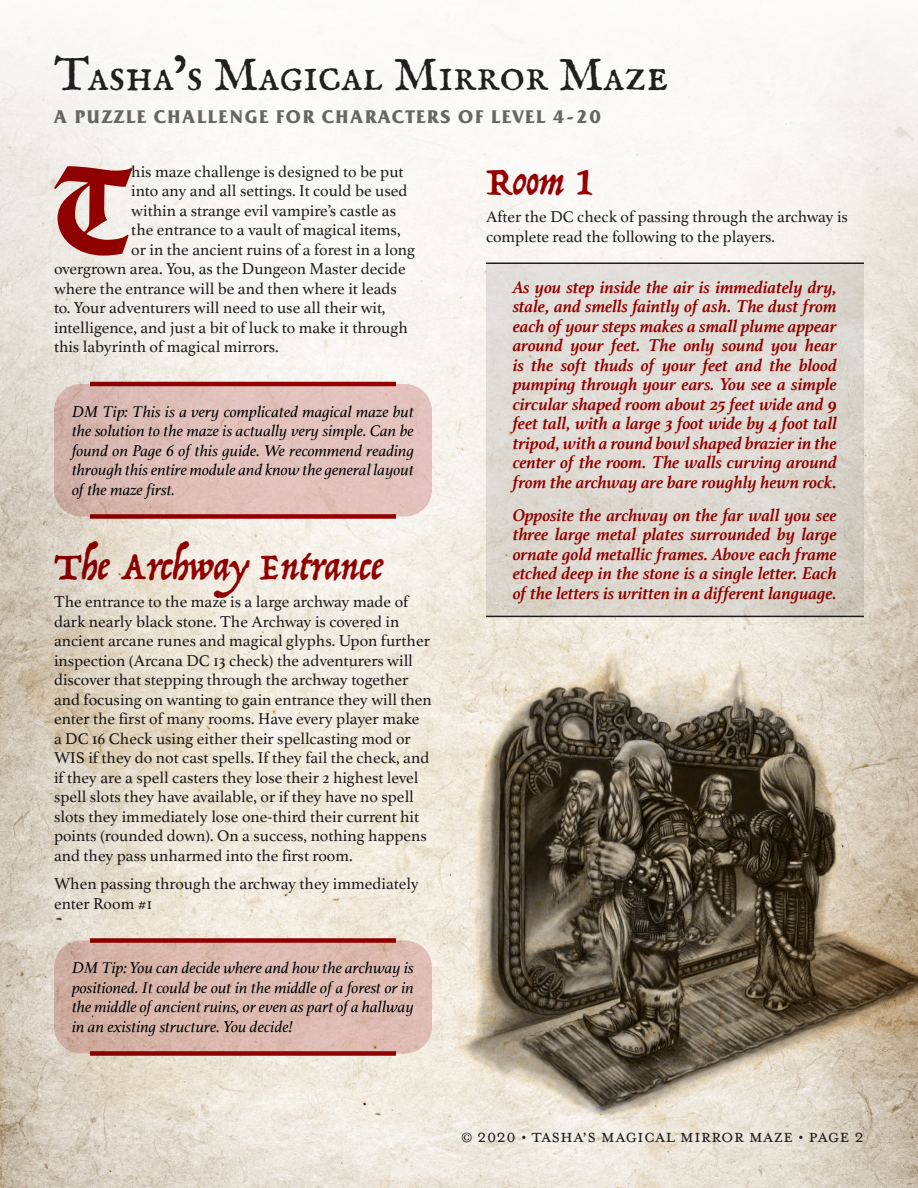
<style>
.page{position:relative;width:918px;height:1188px;background:#fff}
.page>*{position:absolute;margin:0;border:0;box-sizing:border-box;transform-origin:0 0}
.t1{font:132.6px "Cabazon";color:#900}
.t2{font:48px "IM FELL English SC";color:#231f20}
.t3{font:42px "Trattatello";color:#900}
.t4{font:21px "Mrs Eaves All Small Caps OT";color:#231f20}
.t5{font:italic 700 18px/19.5px "Athelas";color:#900;text-align:justify}
.Subtitle{font:700 18px "Friz Quadrata C";letter-spacing:.1em;color:#666}
.t6{font:16.5px/19.5px "Athelas";color:#231f20}
.t7{font:italic 16.5px/19.5px "Athelas";color:#000;text-align:justify}
</style>
<div class="page">
<img style="left:0;top:16px;width:918px;height:1172px">
<svg style="left:54px;top:384px;width:378px;height:132px;background:#ddbdb7"></svg>
<div style="left:90px;top:514px;width:306px;height:5px;background:#920000"></div>
<hr style="left:90px;top:382px;width:306px;height:4px;background:#900">
<svg style="left:54px;top:940px;width:378px;height:113px;background:#d9b6ac"></svg>
<div style="left:90px;top:1051px;width:306px;height:5px;background:#8e0000"></div>
<div style="left:90px;top:938px;width:306px;height:5px;background:#8e0000"></div>
<svg style="left:486px;top:264px;width:378px;height:352px;background:#dcd8d1"></svg>
<hr style="left:486px;top:616px;width:378px;height:1px;background:#231f20">
<hr style="left:486px;top:262px;width:378px;height:2px;background:#231f20">
<img style="left:453px;top:638px;width:465px;height:479px">
<p class="t2" style="left:54px;top:46px;width:616px">Tasha’s Magical Mirror Maze</p>
<p class="Subtitle" style="left:54px;top:106px;width:549px">A PUZZLE CHALLENGE FOR CHARACTERS OF LEVEL 4-20</p>
<h1 class="t1" style="left:52px;top:141px;width:81px">T</h1>
<p class="t6" style="left:131px;top:161px;width:274px">his maze challenge is designed to be put</p>
<p class="t6" style="left:131px;top:180px;width:278px">into any and all settings. It could be used</p>
<p class="t6" style="left:131px;top:200px;width:266px">within a strange evil vampire’s castle as</p>
<p class="t6" style="left:131px;top:219px;width:271px">the entrance to a vault of magical items,</p>
<p class="t6" style="left:131px;top:239px;width:285px">or in the ancient ruins of a forest in a long</p>
<p class="t6" style="left:54px;top:258px;width:353px">overgrown area. You, as the Dungeon Master decide</p>
<p class="t6" style="left:54px;top:278px;width:344px">where the entrance will be and then where it leads</p>
<p class="t6" style="left:54px;top:297px;width:333px">to. Your adventurers will need to use all their wit,</p>
<p class="t6" style="left:54px;top:317px;width:355px">intelligence, and just a bit of luck to make it through</p>
<p class="t6" style="left:54px;top:336px;width:226px">this labyrinth of magical mirrors.</p>
<p class="t7" style="left:72px;top:401px;width:344px">DM Tip: This is a very complicated magical maze but the solution to the maze is actually very simple. Can be found on Page 6 of this guide. We recommend reading through this entire module and know the general layout of the maze first.</p>
<h3 class="t3" style="left:54px;top:539px;width:330px">The Archway Entrance</h3>
<p class="t6" style="left:54px;top:591px;width:379px">The entrance to the maze is a large archway made of dark nearly black stone. The Archway is covered in ancient arcane runes and magical glyphs. Upon further inspection (Arcana DC 13 check) the adventurers will discover that stepping through the archway together and focusing on wanting to gain entrance they will then enter the first of many rooms. Have every player make<br>a DC 16 Check using either their spellcasting mod or WIS if they do not cast spells. If they fail the check, and if they are a spell casters they lose their 2 highest level spell slots they have available, or if they have no spell slots they immediately lose one-third their current hit points (rounded down). On a success, nothing happens and they pass unharmed into the first room.</p>
<p class="t6" style="left:54px;top:873px;width:367px">When passing through the archway they immediately enter Room #1</p>
<p class="t7" style="left:72px;top:958px;width:344px">DM Tip: You can decide where and how the archway is positioned. It could be out in the middle of a forest or in the middle of ancient ruins, or even as part of a hallway in an existing structure. You decide!</p>
<h3 class="t3" style="left:486px;top:155px;width:109px">Room 1</h3>
<p class="t6" style="left:486px;top:206px;width:363px">After the DC check of passing through the archway is complete read the following to the players.</p>
<p class="t5" style="left:513px;top:277px;width:326px">As you step inside the air is immediately dry, stale, and smells faintly of ash. The dust from each of your steps makes a small plume appear around your feet. The only sound you hear is the soft thuds of your feet and the blood pumping through your ears. You see a simple circular shaped room about 25 feet wide and 9 feet tall, with a large 3 foot wide by 4 foot tall tripod, with a round bowl shaped brazier in the center of the room. The walls curving around from the archway are bare roughly hewn rock.</p>
<p class="t5" style="left:513px;top:505px;width:326px">Opposite the archway on the far wall you see three large metal plates surrounded by large ornate gold metallic frames. Above each frame etched deep in the stone is a single letter. Each of the letters is written in a different language.</p>
<p class="t4" style="left:461px;top:1124px;width:404px">© 2020 • TASHA’S MAGICAL MIRROR MAZE • PAGE 2</p>
</div>
